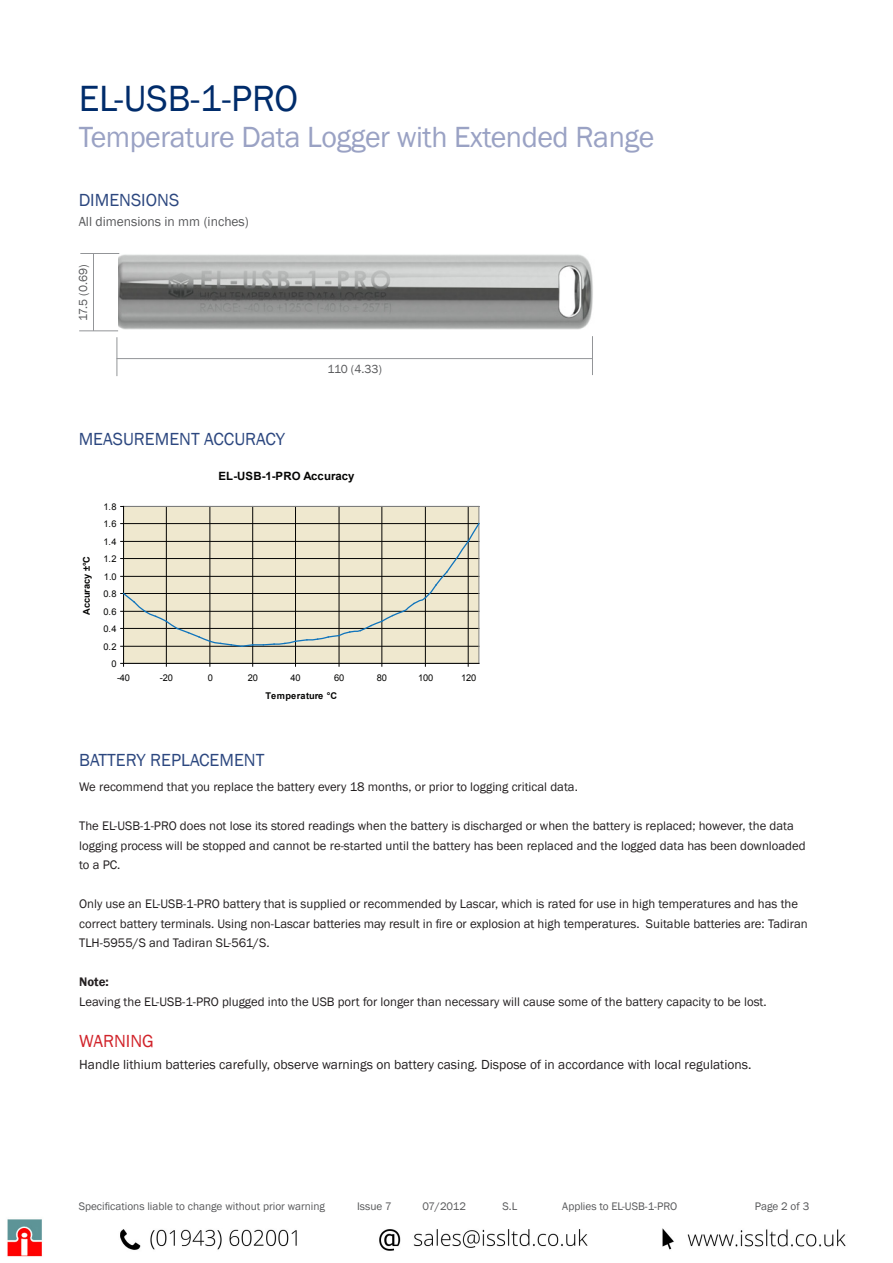
<style>
.page{position:relative;width:893px;height:1263px;background:#fff}
.page>*{position:absolute;margin:0;border:0;box-sizing:border-box;transform-origin:0 0}
.t1{font:37.5px "Franklin Gothic";color:#002c6b}
.t2{font:30px "Franklin Gothic";letter-spacing:-.015em;color:#9aa2c4}
.t3{font:18px "Franklin Gothic";color:#2c477f}
.t4{font:18px "Franklin Gothic";color:#d1232a}
.t5{font:13.5px "Franklin Gothic";color:#231f20}
.t6{font:13.5px "Franklin Gothic";color:#57585a}
.t7{font:12.75px/19.5px "Franklin Gothic";color:#231f20}
.t8{font:600 12.75px "Franklin Gothic";color:#231f20}
.t9{font:12px "Franklin Gothic";letter-spacing:-.02em;color:#57585a}
.t10{font:700 11.4px "Arial";letter-spacing:.01em;color:#050504}
.t11{font:11.25px "Franklin Gothic";color:#57585a}
.t12{font:9.3px "Arial";letter-spacing:-.015em;color:#050504}
.t13{font:700 9.3px "Arial";color:#050504}
</style>
<div class="page">
<img style="left:118px;top:253px;width:475px;height:77px">
<hr style="left:117px;top:337px;width:1px;height:39px;background:#939598">
<hr style="left:592px;top:336px;width:1px;height:39px;background:#939598">
<hr style="left:117px;top:358px;width:475px;height:1px;background:#939598">
<hr style="left:80px;top:253px;width:39px;height:1px;background:#939598">
<hr style="left:79px;top:330px;width:39px;height:1px;background:#939598">
<hr style="left:93px;top:254px;width:1px;height:77px;background:#939598">
<div style="left:124px;top:506px;width:355px;height:157px;background:#efe8cf"></div>
<hr style="left:166px;top:506px;width:1px;height:157px;background:#050504">
<hr style="left:210px;top:506px;width:1px;height:157px;background:#050504">
<hr style="left:252px;top:506px;width:1px;height:157px;background:#050504">
<hr style="left:295px;top:506px;width:1px;height:157px;background:#050504">
<hr style="left:339px;top:506px;width:1px;height:157px;background:#050504">
<hr style="left:382px;top:506px;width:1px;height:157px;background:#050504">
<hr style="left:425px;top:506px;width:1px;height:157px;background:#050504">
<hr style="left:468px;top:506px;width:1px;height:157px;background:#050504">
<hr style="left:124px;top:506px;width:355px;height:1px;background:#808180">
<hr style="left:479px;top:506px;width:1px;height:157px;background:#808180">
<hr style="left:123px;top:506px;width:1px;height:157px;background:#050504">
<hr style="left:124px;top:663px;width:355px;height:1px;background:#050504">
<svg style="left:121px;top:522px;width:359px;height:126px"></svg>
<img style="left:7px;top:1219px;width:839px;height:38px">
<p class="t1" style="left:79px;top:76px;width:221px">EL-USB-1-PRO</p>
<p class="t2" style="left:79px;top:119px;width:577px">Temperature Data Logger with Extended Range</p>
<p class="t3" style="left:79px;top:189px;width:102px">DIMENSIONS</p>
<p class="t6" style="left:79px;top:213px;width:172px">All dimensions in mm (inches)</p>
<p class="t9" style="left:76px;top:321px;width:58px;rotate:-90deg">17.5 (0.69)</p>
<p class="t9" style="left:327px;top:361px;width:56px">110 (4.33)</p>
<p class="t3" style="left:79px;top:428px;width:208px">MEASUREMENT ACCURACY</p>
<p class="t10" style="left:218px;top:469px;width:138px">EL-USB-1-PRO Accuracy</p>
<p class="t12" style="left:104px;top:501px;width:15px">1.8</p>
<p class="t12" style="left:104px;top:518px;width:15px">1.6</p>
<p class="t13" style="left:81px;top:615px;width:60px;rotate:-90deg">Accuracy ±°C</p>
<p class="t12" style="left:104px;top:536px;width:15px">1.4</p>
<p class="t12" style="left:104px;top:553px;width:15px">1.2</p>
<p class="t12" style="left:104px;top:571px;width:14px">1.0</p>
<p class="t12" style="left:104px;top:588px;width:15px">0.8</p>
<p class="t12" style="left:104px;top:605px;width:15px">0.6</p>
<p class="t12" style="left:104px;top:623px;width:15px">0.4</p>
<p class="t12" style="left:104px;top:640px;width:15px">0.2</p>
<p class="t12" style="left:111px;top:658px;width:7px">0</p>
<p class="t12" style="left:117px;top:671px;width:15px">-40</p>
<p class="t12" style="left:160px;top:671px;width:15px">-20</p>
<p class="t12" style="left:208px;top:671px;width:7px">0</p>
<p class="t12" style="left:248px;top:671px;width:12px">20</p>
<p class="t12" style="left:290px;top:671px;width:12px">40</p>
<p class="t12" style="left:334px;top:671px;width:12px">60</p>
<p class="t12" style="left:377px;top:671px;width:12px">80</p>
<p class="t12" style="left:418px;top:671px;width:17px">100</p>
<p class="t12" style="left:461px;top:671px;width:17px">120</p>
<p class="t13" style="left:265px;top:690px;width:73px">Temperature °C</p>
<p class="t3" style="left:79px;top:748px;width:187px">BATTERY REPLACEMENT</p>
<p class="t7" style="left:79px;top:777px;width:500px">We recommend that you replace the battery every 18 months, or prior to logging critical data.</p>
<p class="t7" style="left:79px;top:816px;width:716px">The EL-USB-1-PRO does not lose its stored readings when the battery is discharged or when the battery is replaced; however, the data</p>
<p class="t7" style="left:79px;top:836px;width:728px">logging process will be stopped and cannot be re-started until the battery has been replaced and the logged data has been downloaded</p>
<p class="t7" style="left:79px;top:855px;width:43px">to a PC.</p>
<p class="t7" style="left:79px;top:894px;width:730px">Only use an EL-USB-1-PRO battery that is supplied or recommended by Lascar, which is rated for use in high temperatures and has the correct battery terminals. Using non-Lascar batteries may result in fire or explosion at high temperatures. Suitable batteries are: Tadiran<br>TLH-5955/S and Tadiran SL-561/S.</p>
<p class="t8" style="left:79px;top:974px;width:31px">Note:</p>
<p class="t7" style="left:79px;top:992px;width:689px">Leaving the EL-USB-1-PRO plugged into the USB port for longer than necessary will cause some of the battery capacity to be lost.</p>
<p class="t4" style="left:79px;top:1029px;width:76px">WARNING</p>
<p class="t5" style="left:79px;top:1056px;width:674px">Handle lithium batteries carefully, observe warnings on battery casing. Dispose of in accordance with local regulations.</p>
<p class="t11" style="left:79px;top:1199px;width:248px">Specifications liable to change without prior warning</p>
<p class="t11" style="left:357px;top:1199px;width:36px">Issue 7</p>
<p class="t11" style="left:422px;top:1199px;width:45px">07/2012</p>
<p class="t11" style="left:503px;top:1199px;width:16px">S.L</p>
<p class="t11" style="left:562px;top:1199px;width:116px">Applies to EL-USB-1-PRO</p>
<p class="t11" style="left:755px;top:1199px;width:56px">Page 2 of 3</p>
</div>
